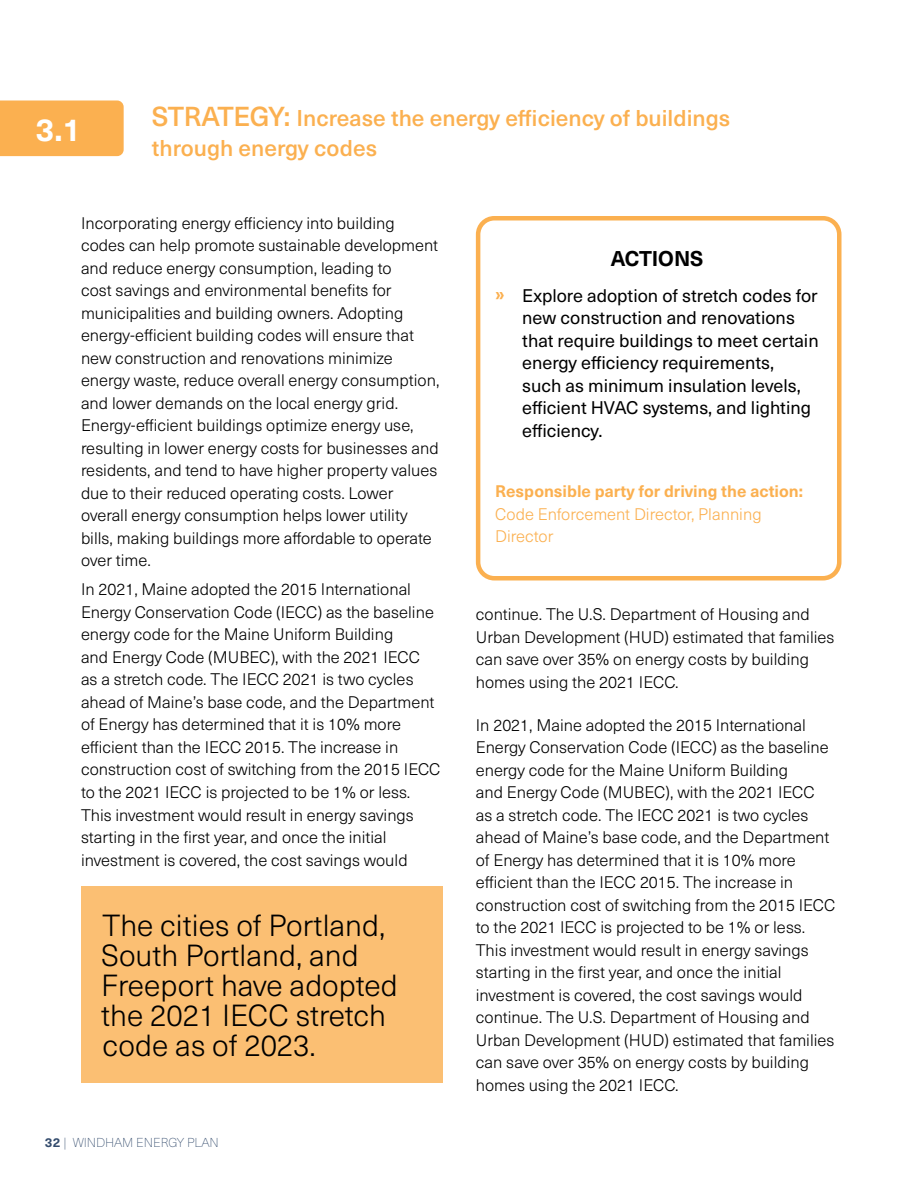
<style>
.page{position:relative;width:918px;height:1188px;background:#fff}
.page>*{position:absolute;margin:0;border:0;box-sizing:border-box;transform-origin:0 0}
.t1{font:700 31.5px "Neue Haas Unica W1 G";color:#fff}
.t2{font:300 30px/30px "Neue Haas Unica W1 G";color:#000}
.t3{font:500 22.5px/30px "Neue Haas Unica W1 G";color:#fbb050}
.t4{font:700 21px "Neue Haas Unica W1 G";letter-spacing:-.005em;color:#000}
.t5{font:18px/22.5px "Neue Haas Unica W1 G";color:#000}
.t6{font:300 16.5px/22.5px "Neue Haas Unica W1 G";color:#000}
.t7{font:300 16.5px/22.5px "Neue Haas Unica W1 G";color:#fbb050}
.t8{font:700 16.5px "Neue Haas Unica W1 G";color:#fbb050}
.t9{font:100 12.75px "Neue Haas Unica W1 G";color:#344c6d}
.s1{font-size:27px}
.s2{font-weight:700}
.s3{font-weight:700;color:#fbb050}
</style>
<div class="page">
<div style="left:0;top:100px;width:124px;height:56px;background:#fbb050"></div>
<div style="left:36px;top:107px;width:52px;height:44px;background:#fbb050"></div>
<div style="left:81px;top:887px;width:361px;height:196px;background:#fbbf73"></div>
<div style="left:476px;top:216px;width:365px;height:364px;border:4px solid #fbb050;border-radius:16px"></div>
<h1 class="t1" style="left:36px;top:106px;width:47px">3.1</h1>
<h3 class="t3" style="left:152px;top:102px;width:580px"><span class="s1">STRATEGY:</span> Increase the energy efficiency of buildings through energy codes</h3>
<p class="t6" style="left:81px;top:211px;width:360px">Incorporating energy efficiency into building codes can help promote sustainable development and reduce energy consumption, leading to<br>cost savings and environmental benefits for municipalities and building owners. Adopting energy-efficient building codes will ensure that new construction and renovations minimize energy waste, reduce overall energy consumption, and lower demands on the local energy grid.<br>Energy-efficient buildings optimize energy use, resulting in lower energy costs for businesses and residents, and tend to have higher property values due to their reduced operating costs. Lower overall energy consumption helps lower utility bills, making buildings more affordable to operate over time.</p>
<p class="t6" style="left:81px;top:578px;width:361px">In 2021, Maine adopted the 2015 International Energy Conservation Code (IECC) as the baseline energy code for the Maine Uniform Building<br>and Energy Code (MUBEC), with the 2021 IECC as a stretch code. The IECC 2021 is two cycles ahead of Maine’s base code, and the Department of Energy has determined that it is 10% more efficient than the IECC 2015. The increase in construction cost of switching from the 2015 IECC to the 2021 IECC is projected to be 1% or less.<br>This investment would result in energy savings starting in the first year, and once the initial investment is covered, the cost savings would</p>
<h2 class="t2" style="left:101px;top:909px;width:298px">The cities of Portland,<br>South Portland, and<br>Freeport have adopted the 2021 IECC stretch code as of 2023.</h2>
<p class="t9" style="left:45px;top:1133px;width:176px"><span class="s2">32</span> | WINDHAM ENERGY PLAN</p>
<p class="t4" style="left:611px;top:242px;width:94px">ACTIONS</p>
<p class="t5" style="left:522px;top:283px;width:298px;text-indent:-27px"><span class="s3">̺</span> Explore adoption of stretch codes for new construction and renovations that require buildings to meet certain energy efficiency requirements,<br>such as minimum insulation levels, efficient HVAC systems, and lighting efficiency.</p>
<p class="t8" style="left:495px;top:479px;width:309px">Responsible party for driving the action:</p>
<p class="t7" style="left:495px;top:502px;width:268px">Code Enforcement Director, Planning<br>Director</p>
<p class="t6" style="left:476px;top:602px;width:360px">continue. The U.S. Department of Housing and Urban Development (HUD) estimated that families can save over 35% on energy costs by building homes using the 2021 IECC.</p>
<p class="t6" style="left:476px;top:713px;width:361px">In 2021, Maine adopted the 2015 International Energy Conservation Code (IECC) as the baseline energy code for the Maine Uniform Building<br>and Energy Code (MUBEC), with the 2021 IECC as a stretch code. The IECC 2021 is two cycles ahead of Maine’s base code, and the Department of Energy has determined that it is 10% more efficient than the IECC 2015. The increase in construction cost of switching from the 2015 IECC to the 2021 IECC is projected to be 1% or less.<br>This investment would result in energy savings starting in the first year, and once the initial investment is covered, the cost savings would continue. The U.S. Department of Housing and Urban Development (HUD) estimated that families can save over 35% on energy costs by building homes using the 2021 IECC.</p>
</div>
